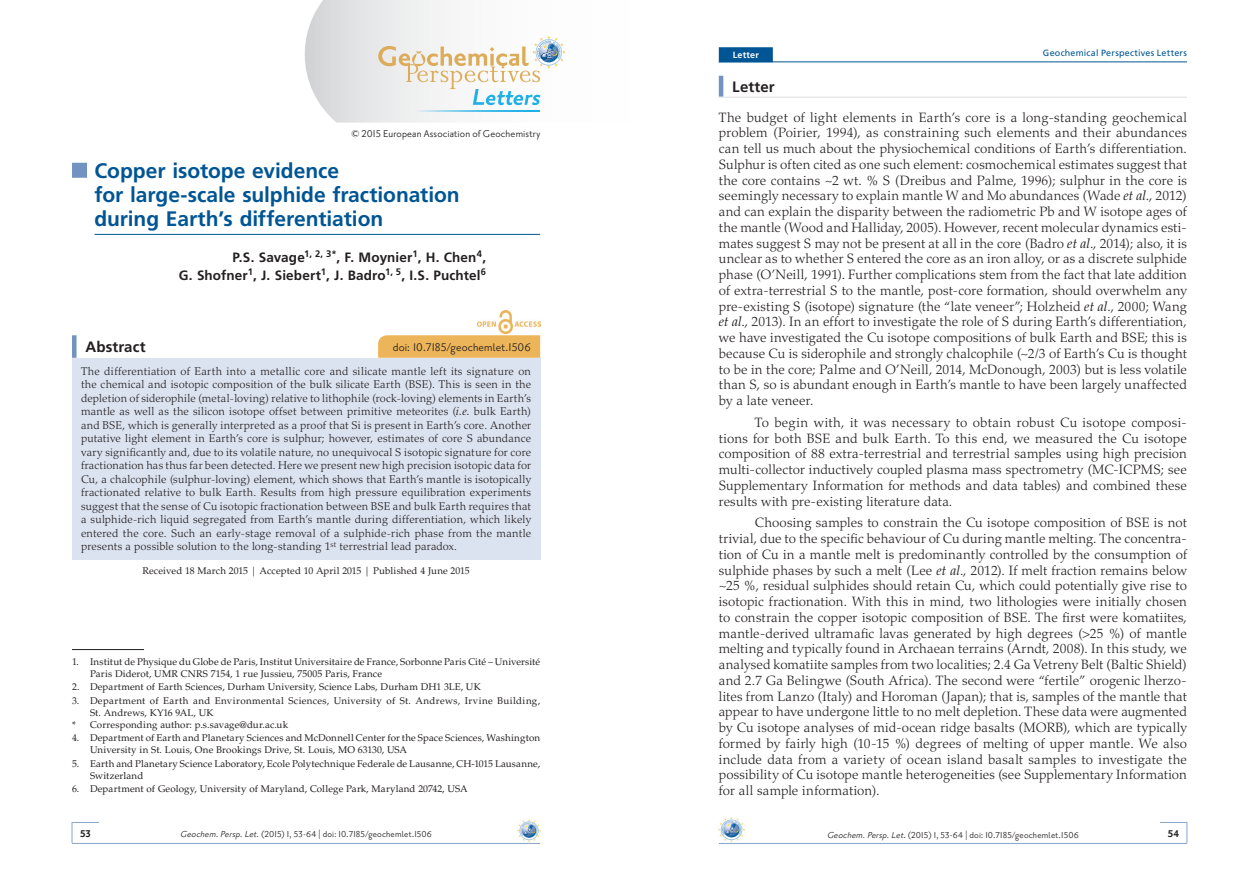
<style>
.page{position:relative;width:1259px;height:893px;background:#fff}
.page>*{position:absolute;margin:0;border:0;box-sizing:border-box;transform-origin:0 0}
.Titre_1{font:700 21px/24px "Frutiger LT";letter-spacing:-.005em;color:#005594}
.Abstract_TITRE{font:700 15px "Frutiger LT";letter-spacing:.005em;color:#231f20}
.Titre_0_0{font:700 15px "Frutiger LT";letter-spacing:.005em;color:#231f20}
.Texte_courant{font:300 13.5px/15.8px "Palatino LT";letter-spacing:.005em;color:#231f20;text-align:justify}
.Texte_début{font:300 13.5px/15.8px "Palatino LT";letter-spacing:.01em;color:#231f20;text-align:justify}
._3_Auteurs{font:700 13.5px/18px "Frutiger LT";letter-spacing:.01em;color:#231f20;text-align:right}
.t1{font:13.5px "Priori San";letter-spacing:.005em;color:#231f20}
.t2{font:12px "Priori San";letter-spacing:.01em;color:#231f20}
.t3{font:700 12px "Priori San";color:#231f20}
.ABSTRACT_7_5x9{font:300 11.25px/13.5px "Palatino LT";letter-spacing:.01em;color:#231f20;text-align:justify}
.t4{font:10.5px "Priori San";letter-spacing:.015em;color:#231f20}
.notes_bas_de_page{font:9.75px/12px "Palatino LT";letter-spacing:.015em;color:#231f20}
.notes_bas_de_page-2{font:9.75px/12px "Palatino LT";letter-spacing:.035em;color:#231f20}
.Notes_de_l_abstract{font:9.75px "Palatino LT";letter-spacing:.01em;color:#231f20}
.t5{font:9px "Frutiger LT";letter-spacing:.025em;color:#005594}
.t6{font:700 9px "Frutiger LT";letter-spacing:.025em;color:#fff}
.s1{font-weight:400;font-style:italic}
.s2{font-style:italic}
</style>
<div class="page">
<hr style="left:719px;top:62px;width:468px;height:1px;background:#005594">
<div style="left:719px;top:47px;width:54px;height:15px;background:#005594"></div>
<svg style="left:305px;top:0;width:260px;height:123px"></svg>
<hr style="left:72px;top:843px;width:468px;height:1px;background:#8aa4cb">
<svg style="left:72px;top:822px;width:27px;height:21px"></svg>
<hr style="left:719px;top:843px;width:468px;height:1px;background:#8aa4cb">
<svg style="left:1160px;top:822px;width:27px;height:21px"></svg>
<img style="left:517px;top:819px;width:23px;height:23px">
<img style="left:719px;top:817px;width:25px;height:25px">
<hr style="left:719px;top:76px;width:4px;height:21px;background:#7293c1">
<hr style="left:719px;top:97px;width:468px;height:1px;background:#dcdddf">
<div style="left:72px;top:163px;width:15px;height:15px;background:#7293c1"></div>
<hr style="left:94px;top:234px;width:446px;height:1px;background:#005594">
<hr style="left:72px;top:335px;width:4px;height:23px;background:#7293c1">
<img style="left:477px;top:311px;width:63px;height:23px">
<svg style="left:378px;top:335px;width:162px;height:23px;background:#ecb65e"></svg>
<div style="left:72px;top:358px;width:468px;height:201px;background:#dce3f0"></div>
<hr style="left:72px;top:649px;width:72px;height:1px;background:#231f20">
<p class="t2" style="left:351px;top:128px;width:190px">© 2015 European Association of Geochemistry</p>
<p class="Titre_1" style="left:94px;top:159px;width:367px">Copper isotope evidence<br>for large-scale sulphide fractionation during Earth’s differentiation</p>
<p class="_3_Auteurs" style="left:179px;top:248px;width:309px">P.S. Savage<sup>1,</sup> <sup>2,</sup> <sup>3*</sup>, F. Moynier<sup>1</sup>, H. Chen<sup>4</sup>,<br>G. Shofner<sup>1</sup>, J. Siebert<sup>1</sup>, J. Badro<sup>1,</sup> <sup>5</sup>, I.S. Puchtel<sup>6</sup></p>
<p class="Abstract_TITRE" style="left:86px;top:338px;width:61px">Abstract</p>
<p class="t1" style="left:393px;top:341px;width:139px">doi: 10.7185/geochemlet.1506</p>
<p class="ABSTRACT_7_5x9" style="left:81px;top:365px;width:452px">The differentiation of Earth into a metallic core and silicate mantle left its signature on the chemical and isotopic composition of the bulk silicate Earth (BSE). This is seen in the depletion of siderophile (metal-loving) relative to lithophile (rock-loving) elements in Earth’s mantle as well as the silicon isotope offset between primitive meteorites (<span class="s1">i.e.</span> bulk Earth) and BSE, which is generally interpreted as a proof that Si is present in Earth’s core. Another putative light element in Earth’s core is sulphur; however, estimates of core S abundance vary significantly and, due to its volatile nature, no unequivocal S isotopic signature for core fractionation has thus far been detected. Here we present new high precision isotopic data for Cu, a chalcophile (sulphur-loving) element, which shows that Earth’s mantle is isotopically fractionated relative to bulk Earth. Results from high pressure equilibration experiments suggest that the sense of Cu isotopic fractionation between BSE and bulk Earth requires that a sulphide-rich liquid segregated from Earth’s mantle during differentiation, which likely entered the core. Such an early-stage removal of a sulphide-rich phase from the mantle presents a possible solution to the long-standing 1<sup>st</sup> terrestrial lead paradox.</p>
<p class="Notes_de_l_abstract" style="left:142px;top:565px;width:329px">Received 18 March 2015 | Accepted 10 April 2015 | Published 4 June 2015</p>
<p class="notes_bas_de_page" style="left:90px;top:655px;width:452px;text-indent:-18px">1. Institut de Physique du Globe de Paris, Institut Universitaire de France, Sorbonne Paris Cité – Université<br>Paris Diderot, UMR CNRS 7154, 1 rue Jussieu, 75005 Paris, France</p>
<p class="notes_bas_de_page" style="left:72px;top:681px;width:410px">2. Department of Earth Sciences, Durham University, Science Labs, Durham DH1 3LE, UK</p>
<p class="notes_bas_de_page-2" style="left:90px;top:694px;width:451px;text-indent:-18px">3. Department of Earth and Environmental Sciences, University of St. Andrews, Irvine Building,<br>St. Andrews, KY16 9AL, UK</p>
<p class="notes_bas_de_page" style="left:72px;top:718px;width:218px">* Corresponding author: p.s.savage@dur.ac.uk</p>
<p class="notes_bas_de_page" style="left:90px;top:732px;width:451px;text-indent:-18px">4. Department of Earth and Planetary Sciences and McDonnell Center for the Space Sciences, Washington<br>University in St. Louis, One Brookings Drive, St. Louis, MO 63130, USA</p>
<p class="notes_bas_de_page" style="left:90px;top:757px;width:452px;text-indent:-18px">5. Earth and Planetary Science Laboratory, Ecole Polytechnique Federale de Lausanne, CH-1015 Lausanne,<br>Switzerland</p>
<p class="notes_bas_de_page" style="left:72px;top:783px;width:397px">6. Department of Geology, University of Maryland, College Park, Maryland 20742, USA</p>
<p class="t6" style="left:732px;top:49px;width:28px">Letter</p>
<p class="t5" style="left:1043px;top:48px;width:146px">Geochemical Perspectives Letters</p>
<p class="Titre_0_0" style="left:732px;top:78px;width:44px">Letter</p>
<p class="Texte_début" style="left:719px;top:109px;width:470px">The budget of light elements in Earth’s core is a long-standing geochemical problem (Poirier, 1994), as constraining such elements and their abundances can tell us much about the physiochemical conditions of Earth’s differentiation.<br>Sulphur is often cited as one such element: cosmochemical estimates suggest that the core contains ~2 wt. % S (Dreibus and Palme, 1996); sulphur in the core is seemingly necessary to explain mantle W and Mo abundances (Wade <span class="s1">et al</span>., 2012) and can explain the disparity between the radiometric Pb and W isotope ages of the mantle (Wood and Halliday, 2005). However, recent molecular dynamics esti&shy;mates suggest S may not be present at all in the core (Badro <span class="s1">et al</span>., 2014); also, it is unclear as to whether S entered the core as an iron alloy, or as a discrete sulphide phase (O’Neill, 1991). Further complications stem from the fact that late addition of extra-terrestrial S to the mantle, post-core formation, should overwhelm any pre-existing S (isotope) signature (the “late veneer”; Holzheid <span class="s1">et al</span>., 2000; Wang <span class="s1">et al</span>., 2013). In an effort to investigate the role of S during Earth’s differentiation, we have investigated the Cu isotope compositions of bulk Earth and BSE; this is because Cu is siderophile and strongly chalcophile (~2/3 of Earth’s Cu is thought to be in the core; Palme and O’Neill, 2014, McDonough, 2003) but is less volatile than S, so is abundant enough in Earth’s mantle to have been largely unaffected by a late veneer.</p>
<p class="Texte_courant" style="left:719px;top:415px;width:470px;text-indent:36px">To begin with, it was necessary to obtain robust Cu isotope composi&shy;tions for both BSE and bulk Earth. To this end, we measured the Cu isotope composition of 88 extra-terrestrial and terrestrial samples using high precision multi-collector inductively coupled plasma mass spectrometry (MC-ICPMS; see Supplementary Information for methods and data tables) and combined these results with pre-existing literature data.</p>
<p class="Texte_courant" style="left:719px;top:515px;width:470px;text-indent:36px">Choosing samples to constrain the Cu isotope composition of BSE is not trivial, due to the specific behaviour of Cu during mantle melting. The concentra&shy;tion of Cu in a mantle melt is predominantly controlled by the consumption of sulphide phases by such a melt (Lee <span class="s1">et al</span>., 2012). If melt fraction remains below ~25 %, residual sulphides should retain Cu, which could potentially give rise to isotopic fractionation. With this in mind, two lithologies were initially chosen to constrain the copper isotopic composition of BSE. The first were komatiites, mantle-derived ultramafic lavas generated by high degrees (&gt;25 %) of mantle melting and typically found in Archaean terrains (Arndt, 2008). In this study, we analysed komatiite samples from two localities; 2.4 Ga Vetreny Belt (Baltic Shield) and 2.7 Ga Belingwe (South Africa). The second were “fertile” orogenic lherzo&shy;lites from Lanzo (Italy) and Horoman (Japan); that is, samples of the mantle that appear to have undergone little to no melt depletion. These data were augmented by Cu isotope analyses of mid-ocean ridge basalts (MORB), which are typically formed by fairly high (10-15 %) degrees of melting of upper mantle. We also include data from a variety of ocean island basalt samples to investigate the possibility of Cu isotope mantle heterogeneities (see Supplementary Information for all sample information).</p>
<p class="t3" style="left:80px;top:827px;width:12px">53</p>
<p class="t4" style="left:180px;top:828px;width:253px"><span class="s2">Geochem.Persp.Let</span>. (2015) 1, 53-64 | doi: 10.7185/geochemlet.1506</p>
<p class="t4" style="left:827px;top:829px;width:253px"><span class="s2">Geochem.Persp.Let</span>. (2015) 1, 53-64 | doi: 10.7185/geochemlet.1506</p>
<p class="t3" style="left:1167px;top:827px;width:13px">54</p>
</div>
